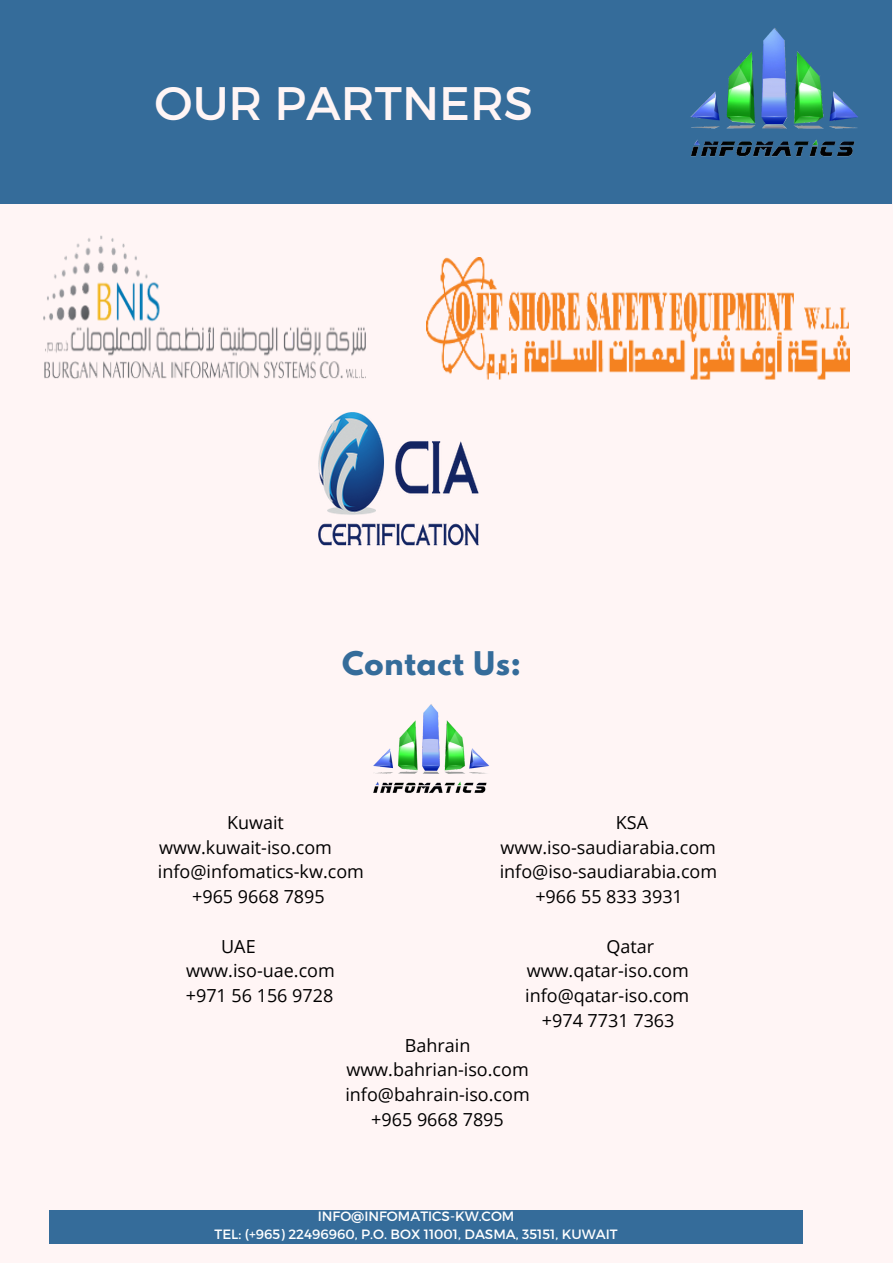
<style>
.page{position:relative;width:893px;height:1264px;background:#fff}
.page>*{position:absolute;margin:0;border:0;box-sizing:border-box;transform-origin:0 0}
.t1{font:46.95px "Montserrat";color:#fff5f5}
.t2{font:700 28.95px "League Spartan";letter-spacing:.03em;color:#356c9a}
.t3{font:18px/24.8px "Open Sans";color:#000;text-align:center}
.t4{font:13.5px/18px "Montserrat";color:#fff;text-align:center}
</style>
<div class="page">
<div style="left:0;top:0;width:892px;height:1262px;background:#fff5f5"></div>
<div style="left:0;top:0;width:891px;height:204px;background:#356c9a"></div>
<img style="left:690px;top:0;width:202px;height:204px">
<div style="left:49px;top:1210px;width:753px;height:33px;background:#356c9a"></div>
<img style="left:426px;top:257px;width:423px;height:123px">
<img style="left:43px;top:236px;width:322px;height:143px">
<img style="left:318px;top:413px;width:160px;height:132px">
<img style="left:373px;top:704px;width:116px;height:89px">
<h1 class="t1" style="left:155px;top:73px;width:380px">OUR PARTNERS</h1>
<h2 class="t2" style="left:342px;top:649px;width:180px">Contact Us:</h2>
<p class="t3" style="left:227px;top:809px;width:58px">Kuwait</p>
<p class="t3" style="left:616px;top:809px;width:34px">KSA</p>
<p class="t3" style="left:159px;top:834px;width:174px">www.kuwait-iso.com</p>
<p class="t3" style="left:500px;top:834px;width:217px">www.iso-saudiarabia.com</p>
<p class="t3" style="left:158px;top:859px;width:207px">info@infomatics-kw.com</p>
<p class="t3" style="left:499px;top:859px;width:219px">info@iso-saudiarabia.com</p>
<p class="t3" style="left:192px;top:883px;width:134px">+965 9668 7895</p>
<p class="t3" style="left:535px;top:883px;width:149px">+966 55 833 3931</p>
<p class="t3" style="left:221px;top:933px;width:36px">UAE</p>
<p class="t3" style="left:606px;top:933px;width:49px">Qatar</p>
<p class="t3" style="left:186px;top:958px;width:150px">www.iso-uae.com</p>
<p class="t3" style="left:526px;top:958px;width:164px">www.qatar-iso.com</p>
<p class="t3" style="left:186px;top:982px;width:149px">+971 56 156 9728</p>
<p class="t3" style="left:525px;top:982px;width:166px">info@qatar-iso.com +974 7731 7363</p>
<p class="t3" style="left:345px;top:1032px;width:186px">Bahrain www.bahrian-iso.com info@bahrain-iso.com +965 9668 7895</p>
<p class="t4" style="left:214px;top:1206px;width:404px">INFO@INFOMATICS-KW.COM<br>TEL: (+965) 22496960, P.O. BOX 11001, DASMA, 35151, KUWAIT</p>
</div>
